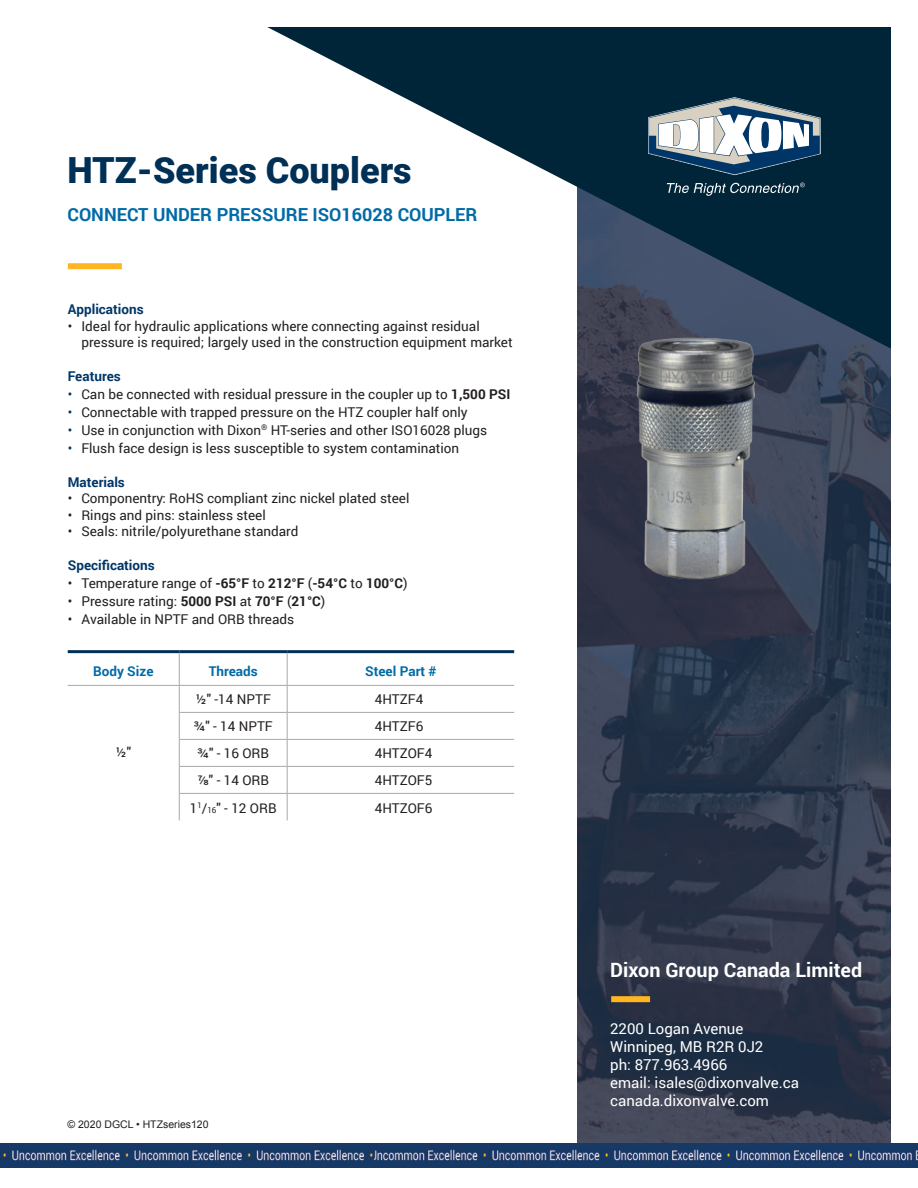
<style>
.page{position:relative;width:918px;height:1188px;background:#fff}
.page>*{position:absolute;margin:0;border:0;box-sizing:border-box;transform-origin:0 0}
.t1{font:900 36px "Roboto";color:#003056}
.t2{font:700 19.8px "Roboto";color:#fff}
.t3{font:700 18px "Roboto";color:#006ba7}
.t4{font:15px/18px "Roboto";color:#fff}
._2020_Body_Text{font:13.5px/16.2px "Roboto";color:#231f20}
._2020_Body_Text_Head{font:700 13.5px "Roboto";color:#003667}
._2020_Table_Part_Num{font:13.5px "Roboto";color:#231f20}
._2020_Table_Header{font:700 13.5px "Roboto";color:#006ba7}
._2020_Table_Body_Tex{font:13.5px "Roboto";color:#231f20}
.t5{font:10.5px "Arial";color:#231f20}
.s1{color:#003667}
.s2{font-weight:700}
.s3{font-size:8.1px}
</style>
<div class="page">
<img style="left:578px;top:349px;width:313px;height:795px">
<svg style="left:267px;top:27px;width:624px;height:322px"></svg>
<div style="left:68px;top:263px;width:54px;height:6px;background:#ffb620"></div>
<div style="left:611px;top:996px;width:39px;height:6px;background:#ffb620"></div>
<hr style="left:68px;top:650px;width:111px;height:3px;background:#003056">
<hr style="left:179px;top:650px;width:108px;height:3px;background:#003056">
<hr style="left:287px;top:650px;width:227px;height:3px;background:#003056">
<hr style="left:287px;top:653px;width:1px;height:32px;background:#a8a9ad">
<hr style="left:179px;top:653px;width:1px;height:32px;background:#a8a9ad">
<hr style="left:68px;top:685px;width:111px;height:1px;background:#a8a9ad">
<hr style="left:179px;top:685px;width:108px;height:1px;background:#a8a9ad">
<hr style="left:287px;top:685px;width:227px;height:1px;background:#a8a9ad">
<hr style="left:179px;top:712px;width:108px;height:1px;background:#a8a9ad">
<hr style="left:287px;top:712px;width:227px;height:1px;background:#a8a9ad">
<hr style="left:179px;top:739px;width:108px;height:1px;background:#a8a9ad">
<hr style="left:287px;top:739px;width:227px;height:1px;background:#a8a9ad">
<hr style="left:179px;top:766px;width:108px;height:1px;background:#a8a9ad">
<hr style="left:287px;top:766px;width:227px;height:1px;background:#a8a9ad">
<hr style="left:179px;top:793px;width:108px;height:1px;background:#a8a9ad">
<svg style="left:179px;top:686px;width:1px;height:134px"></svg>
<hr style="left:287px;top:793px;width:227px;height:1px;background:#a8a9ad">
<svg style="left:287px;top:686px;width:1px;height:134px"></svg>
<svg style="left:648px;top:97px;width:173px;height:78px"></svg>
<svg style="left:667px;top:183px;width:138px;height:13px"></svg>
<img style="left:634px;top:335px;width:124px;height:247px">
<img style="left:0;top:1144px;width:374px;height:24px">
<img style="left:374px;top:1144px;width:544px;height:24px">
<p class="t1" style="left:68px;top:145px;width:346px">HTZ-Series Couplers</p>
<p class="t3" style="left:68px;top:202px;width:412px">CONNECT UNDER PRESSURE ISO16028 COUPLER</p>
<p class="_2020_Body_Text_Head" style="left:68px;top:300px;width:77px">Applications</p>
<p class="_2020_Body_Text" style="left:81px;top:317px;width:433px;text-indent:-14px">• Ideal for hydraulic applications where connecting against residual pressure is required; largely used in the construction equipment market</p>
<p class="_2020_Body_Text_Head" style="left:68px;top:367px;width:54px">Features</p>
<p class="_2020_Body_Text" style="left:68px;top:386px;width:444px"><span class="s1">•</span> Can be connected with residual pressure in the coupler up to <span class="s2">1,500 PSI</span></p>
<p class="_2020_Body_Text" style="left:68px;top:404px;width:401px"><span class="s1">•</span> Connectable with trapped pressure on the HTZ coupler half only</p>
<p class="_2020_Body_Text" style="left:68px;top:422px;width:421px"><span class="s1">•</span> Use in conjunction with Dixon<sup>®</sup> HT-series and other ISO16028 plugs</p>
<p class="_2020_Body_Text" style="left:68px;top:440px;width:393px"><span class="s1">•</span> Flush face design is less susceptible to system contamination</p>
<p class="_2020_Body_Text_Head" style="left:68px;top:473px;width:59px">Materials</p>
<p class="_2020_Body_Text" style="left:68px;top:490px;width:343px">• Componentry: RoHS compliant zinc nickel plated steel</p>
<p class="_2020_Body_Text" style="left:68px;top:506px;width:199px">• Rings and pins: stainless steel</p>
<p class="_2020_Body_Text" style="left:68px;top:522px;width:232px">• Seals: nitrile/polyurethane standard</p>
<p class="_2020_Body_Text_Head" style="left:68px;top:556px;width:88px">Specifications</p>
<p class="_2020_Body_Text" style="left:68px;top:575px;width:341px">• Temperature range of <span class="s2">-65°F</span> to <span class="s2">212°F</span> (<span class="s2">-54°C</span> to <span class="s2">100°C</span>)</p>
<p class="_2020_Body_Text" style="left:68px;top:593px;width:259px">• Pressure rating: <span class="s2">5000 PSI</span> at <span class="s2">70°F</span> (<span class="s2">21°C</span>)</p>
<p class="_2020_Body_Text" style="left:68px;top:611px;width:228px">• Available in NPTF and ORB threads</p>
<p class="_2020_Table_Header" style="left:93px;top:661px;width:62px">Body Size</p>
<p class="_2020_Table_Header" style="left:209px;top:661px;width:51px">Threads</p>
<p class="_2020_Table_Header" style="left:365px;top:661px;width:73px">Steel Part #</p>
<p class="_2020_Table_Body_Tex" style="left:115px;top:743px;width:17px">½″</p>
<p class="_2020_Body_Text" style="left:196px;top:691px;width:77px">½" -14 NPTF</p>
<p class="_2020_Table_Part_Num" style="left:375px;top:690px;width:50px">4HTZF4</p>
<p class="_2020_Body_Text" style="left:194px;top:718px;width:81px">¾" - 14 NPTF</p>
<p class="_2020_Table_Part_Num" style="left:375px;top:717px;width:50px">4HTZF6</p>
<p class="_2020_Body_Text" style="left:197px;top:745px;width:73px">¾" - 16 ORB</p>
<p class="_2020_Table_Part_Num" style="left:375px;top:744px;width:59px">4HTZOF4</p>
<p class="_2020_Body_Text" style="left:197px;top:772px;width:73px">⅞" - 14 ORB</p>
<p class="_2020_Table_Part_Num" style="left:375px;top:771px;width:59px">4HTZOF5</p>
<p class="_2020_Body_Text" style="left:190px;top:799px;width:88px">1<sup>1</sup>/<span class="s3">16</span>" - 12 ORB</p>
<p class="_2020_Table_Part_Num" style="left:375px;top:798px;width:59px">4HTZOF6</p>
<p class="t5" style="left:68px;top:1118px;width:143px">© 2020 DGCL • HTZseries120</p>
<p class="t2" style="left:610px;top:956px;width:253px">Dixon Group Canada Limited</p>
<p class="t4" style="left:610px;top:1019px;width:135px">2200 Logan Avenue</p>
<p class="t4" style="left:610px;top:1037px;width:155px">Winnipeg, MB R2R 0J2</p>
<p class="t4" style="left:610px;top:1055px;width:190px">ph: 877.963.4966<br>email: isales@dixonvalve.ca</p>
<p class="t4" style="left:610px;top:1091px;width:160px">canada.dixonvalve.com</p>
</div>
